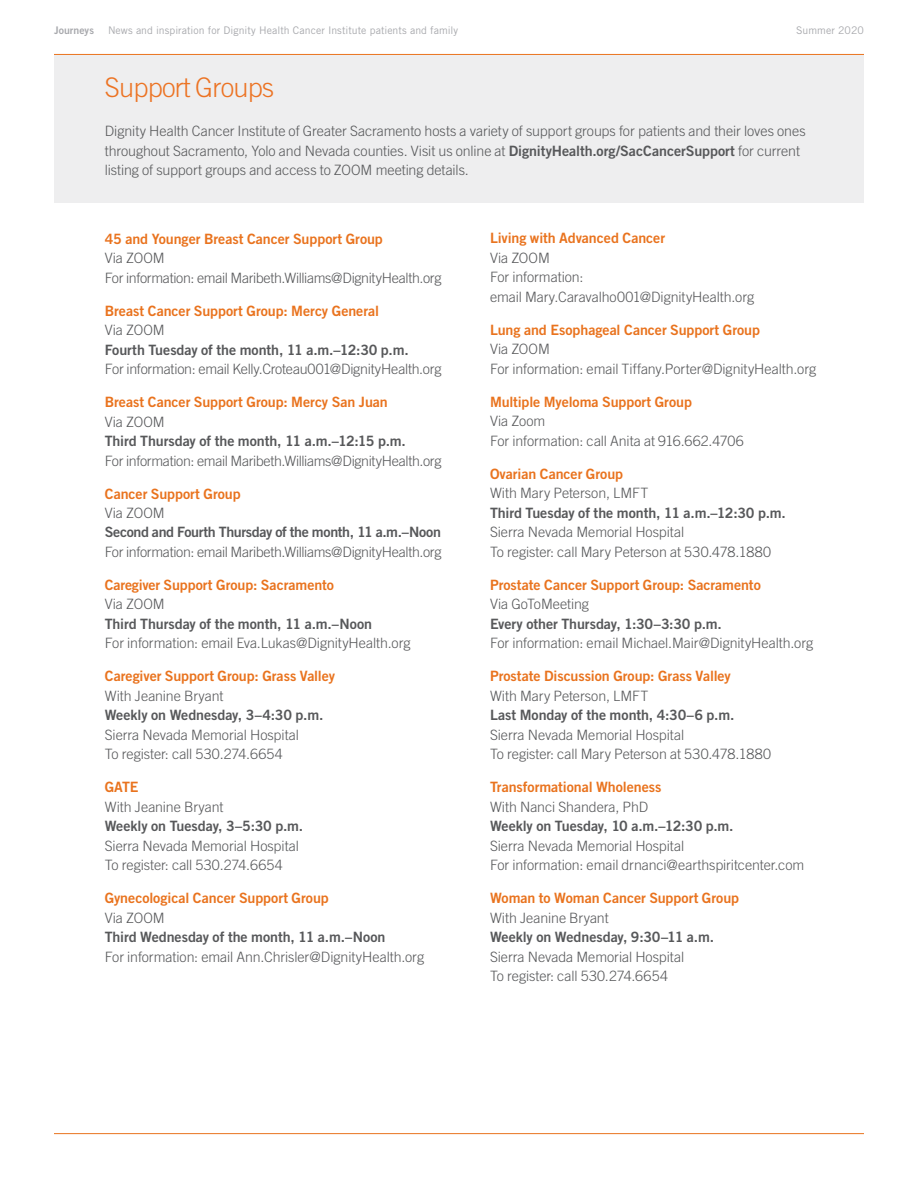
<style>
.page{position:relative;width:918px;height:1188px;background:#fff}
.page>*{position:absolute;margin:0;border:0;box-sizing:border-box;transform-origin:0 0}
.t1{font:300 27px "Trade Gothic LT Std";letter-spacing:-.025em;color:#ec7323}
.t2{font:300 14.25px/19.5px "Trade Gothic LT Std";letter-spacing:-.005em;color:#57585a}
.t3{font:14.25px "Trade Gothic LT Std Bd 2";letter-spacing:-.005em;color:#e9731e}
.t4{font:14.25px "Trade Gothic LT Std Bd 2";letter-spacing:-.005em;color:#57585a}
.t5{font:14.25px "Trade Gothic LT Std Bd 2";letter-spacing:-.025em;color:#57585a}
.t6{font:10.5px "Trade Gothic LT Std";letter-spacing:.005em;color:#a8a9ad}
.t7{font:10.5px "Trade Gothic LT Std Bd 2";letter-spacing:.005em;color:#a8a9ad}
.s1{font-family:"Trade Gothic LT Std Bd 2";font-weight:400}
</style>
<div class="page">
<hr style="left:54px;top:54px;width:810px;height:1px;background:#e9731e">
<hr style="left:54px;top:1133px;width:810px;height:1px;background:#e9731e">
<div style="left:54px;top:55px;width:810px;height:147px;background:#eeeeef"></div>
<p class="t7" style="left:54px;top:24px;width:42px">Journeys</p>
<p class="t6" style="left:108px;top:24px;width:352px">News and inspiration for Dignity Health Cancer Institute patients and family</p>
<p class="t6" style="left:796px;top:24px;width:69px">Summer 2020</p>
<h1 class="t1" style="left:105px;top:72px;width:171px">Support Groups</h1>
<p class="t2" style="left:105px;top:121px;width:703px">Dignity Health Cancer Institute of Greater Sacramento hosts a variety of support groups for patients and their loves ones throughout Sacramento, Yolo and Nevada counties. Visit us online at <span class="s1">DignityHealth.org/SacCancerSupport</span> for current listing of support groups and access to ZOOM meeting details.</p>
<p class="t3" style="left:105px;top:230px;width:280px">45 and Younger Breast Cancer Support Group</p>
<p class="t2" style="left:105px;top:248px;width:338px">Via ZOOM<br>For information: email Maribeth.Williams@DignityHealth.org</p>
<p class="t3" style="left:105px;top:302px;width:276px">Breast Cancer Support Group: Mercy General</p>
<p class="t2" style="left:105px;top:320px;width:61px">Via ZOOM</p>
<p class="t4" style="left:105px;top:341px;width:305px">Fourth Tuesday of the month, 11 a.m.–12:30 p.m.</p>
<p class="t2" style="left:105px;top:359px;width:338px">For information: email Kelly.Croteau001@DignityHealth.org</p>
<p class="t3" style="left:105px;top:393px;width:285px">Breast Cancer Support Group: Mercy San Juan</p>
<p class="t2" style="left:105px;top:412px;width:61px">Via ZOOM</p>
<p class="t4" style="left:105px;top:432px;width:303px">Third Thursday of the month, 11 a.m.–12:15 p.m.</p>
<p class="t2" style="left:105px;top:451px;width:338px">For information: email Maribeth.Williams@DignityHealth.org</p>
<p class="t3" style="left:105px;top:485px;width:137px">Cancer Support Group</p>
<p class="t2" style="left:105px;top:503px;width:61px">Via ZOOM</p>
<p class="t5" style="left:105px;top:524px;width:338px">Second and Fourth Thursday of the month, 11 a.m.–Noon</p>
<p class="t2" style="left:105px;top:542px;width:338px">For information: email Maribeth.Williams@DignityHealth.org</p>
<p class="t3" style="left:105px;top:576px;width:231px">Caregiver Support Group: Sacramento</p>
<p class="t2" style="left:105px;top:594px;width:61px">Via ZOOM</p>
<p class="t4" style="left:105px;top:615px;width:269px">Third Thursday of the month, 11 a.m.–Noon</p>
<p class="t2" style="left:105px;top:633px;width:307px">For information: email Eva.Lukas@DignityHealth.org</p>
<p class="t3" style="left:105px;top:668px;width:232px">Caregiver Support Group: Grass Valley</p>
<p class="t2" style="left:105px;top:686px;width:120px">With Jeanine Bryant</p>
<p class="t4" style="left:105px;top:707px;width:220px">Weekly on Wednesday, 3–4:30 p.m.</p>
<p class="t2" style="left:105px;top:725px;width:196px">Sierra Nevada Memorial Hospital<br>To register: call 530.274.6654</p>
<p class="t3" style="left:105px;top:779px;width:35px">GATE</p>
<p class="t2" style="left:105px;top:797px;width:120px">With Jeanine Bryant</p>
<p class="t4" style="left:105px;top:818px;width:200px">Weekly on Tuesday, 3–5:30 p.m.</p>
<p class="t2" style="left:105px;top:836px;width:196px">Sierra Nevada Memorial Hospital<br>To register: call 530.274.6654</p>
<p class="t3" style="left:105px;top:890px;width:226px">Gynecological Cancer Support Group</p>
<p class="t2" style="left:105px;top:908px;width:61px">Via ZOOM</p>
<p class="t4" style="left:105px;top:929px;width:282px">Third Wednesday of the month, 11 a.m.–Noon</p>
<p class="t2" style="left:105px;top:947px;width:321px">For information: email Ann.Chrisler@DignityHealth.org</p>
<p class="t3" style="left:490px;top:229px;width:177px">Living with Advanced Cancer</p>
<p class="t2" style="left:490px;top:248px;width:266px">Via ZOOM<br>For information:<br>email Mary.Caravalho001@DignityHealth.org</p>
<p class="t3" style="left:490px;top:321px;width:272px">Lung and Esophageal Cancer Support Group</p>
<p class="t2" style="left:490px;top:339px;width:328px">Via ZOOM<br>For information: email Tiffany.Porter@DignityHealth.org</p>
<p class="t3" style="left:490px;top:393px;width:203px">Multiple Myeloma Support Group</p>
<p class="t2" style="left:490px;top:411px;width:255px">Via Zoom<br>For information: call Anita at 916.662.4706</p>
<p class="t3" style="left:490px;top:465px;width:135px">Ovarian Cancer Group</p>
<p class="t2" style="left:490px;top:483px;width:160px">With Mary Peterson, LMFT</p>
<p class="t4" style="left:490px;top:504px;width:297px">Third Tuesday of the month, 11 a.m.–12:30 p.m.</p>
<p class="t2" style="left:490px;top:522px;width:282px">Sierra Nevada Memorial Hospital<br>To register: call Mary Peterson at 530.478.1880</p>
<p class="t3" style="left:490px;top:576px;width:272px">Prostate Cancer Support Group: Sacramento</p>
<p class="t2" style="left:490px;top:594px;width:101px">Via GoToMeeting</p>
<p class="t4" style="left:490px;top:615px;width:233px">Every other Thursday, 1:30–3:30 p.m.</p>
<p class="t2" style="left:490px;top:633px;width:325px">For information: email Michael.Mair@DignityHealth.org</p>
<p class="t3" style="left:490px;top:667px;width:242px">Prostate Discussion Group: Grass Valley</p>
<p class="t2" style="left:490px;top:686px;width:160px">With Mary Peterson, LMFT</p>
<p class="t4" style="left:490px;top:706px;width:246px">Last Monday of the month, 4:30–6 p.m.</p>
<p class="t2" style="left:490px;top:725px;width:282px">Sierra Nevada Memorial Hospital<br>To register: call Mary Peterson at 530.478.1880</p>
<p class="t3" style="left:490px;top:778px;width:173px">Transformational Wholeness</p>
<p class="t2" style="left:490px;top:797px;width:160px">With Nanci Shandera, PhD</p>
<p class="t4" style="left:490px;top:817px;width:245px">Weekly on Tuesday, 10 a.m.–12:30 p.m.</p>
<p class="t2" style="left:490px;top:836px;width:316px">Sierra Nevada Memorial Hospital<br>For information: email drnanci@earthspiritcenter.com</p>
<p class="t3" style="left:490px;top:889px;width:251px">Woman to Woman Cancer Support Group</p>
<p class="t2" style="left:490px;top:908px;width:120px">With Jeanine Bryant</p>
<p class="t4" style="left:490px;top:928px;width:226px">Weekly on Wednesday, 9:30–11 a.m.</p>
<p class="t2" style="left:490px;top:947px;width:196px">Sierra Nevada Memorial Hospital<br>To register: call 530.274.6654</p>
</div>
